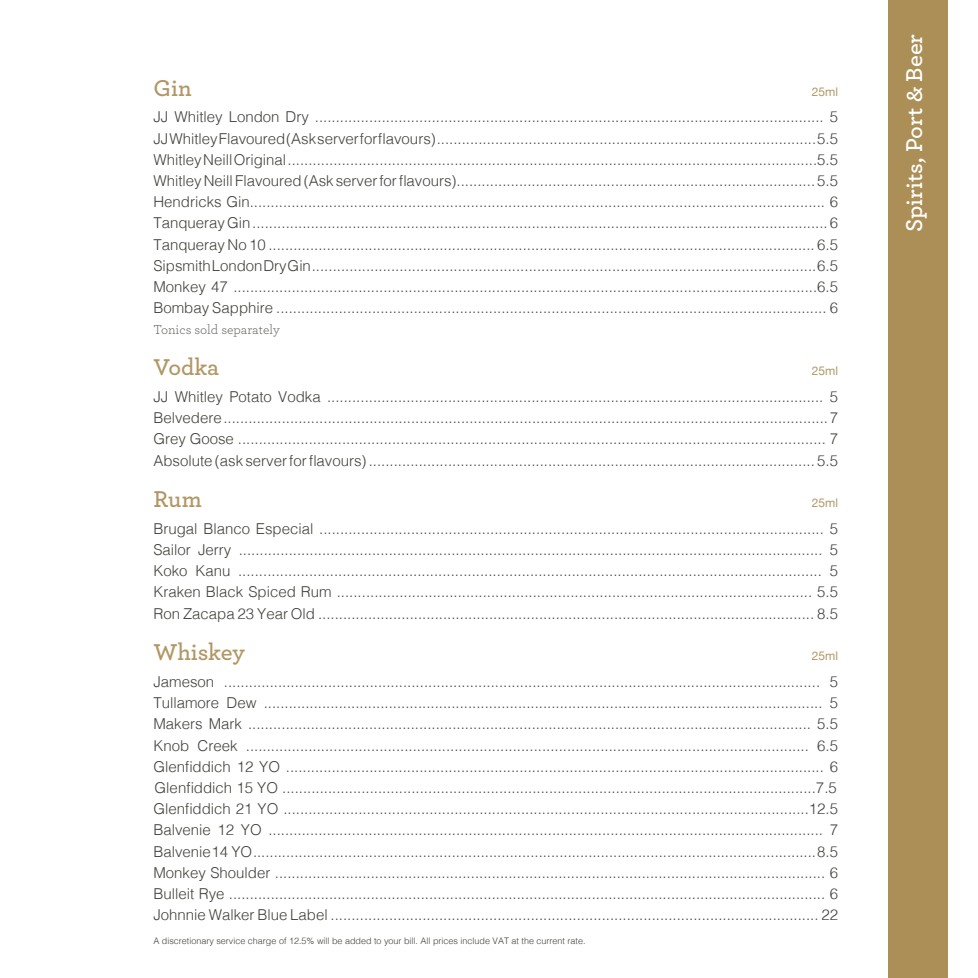
<style>
.page{position:relative;width:978px;height:978px;background:#fff}
.page>*{position:absolute;margin:0;border:0;box-sizing:border-box;transform-origin:0 0}
.SubHeader{font:600 24px "Archer";color:#fff}
.Spirit_Drink_Name{font:600 24px "Archer";letter-spacing:-.005em;color:#b19765}
.gin{font:600 24px "Archer";letter-spacing:-.005em;color:#b19765}
.SubHeader-2{font:600 24px "Archer";color:#b19765}
.Spirit_Drink_Name-2{font:300 15px "Helvetica";color:#40423c}
.gin-2{font:300 15px "Helvetica";color:#40423c}
.gin-3{font:13.5px "Archer";color:#6d6e69}
.Spirit_Drink_Name-3{font:12px "Helvetica Neue";color:#b19765}
.SubHeader-3{font:12px "Helvetica Neue";color:#b19765}
.gin-4{font:12px "Helvetica Neue";color:#b19765}
.Cocktail_Name{font:300 9px "Helvetica";color:#40423c}
</style>
<div class="page">
<div style="left:889px;top:0;width:59px;height:978px;background:#ab8f56"></div>
<p class="SubHeader-2" style="left:153px;top:70px;width:40px">Gin</p>
<p class="SubHeader-3" style="left:812px;top:83px;width:28px">25ml</p>
<p class="gin-2" style="left:153px;top:104px;width:686px">JJ Whitley London Dry .......................................................................................................................... 5</p>
<p class="gin-2" style="left:153px;top:125px;width:686px">JJ Whitley Flavoured (Ask server for flavours) ........................................................................................... 5.5</p>
<p class="gin-2" style="left:153px;top:147px;width:686px">Whitley Neill Original ...............................................................................................................................5.5</p>
<p class="gin-2" style="left:153px;top:168px;width:686px">Whitley Neill Flavoured (Ask server for flavours)...................................................................................... 5.5</p>
<p class="gin-2" style="left:153px;top:189px;width:686px">Hendricks Gin.......................................................................................................................................... 6</p>
<p class="gin-2" style="left:153px;top:210px;width:686px">Tanqueray Gin .......................................................................................................................................... 6</p>
<p class="gin-2" style="left:153px;top:232px;width:686px">Tanqueray No 10 ................................................................................................................................... 6.5</p>
<p class="gin-2" style="left:153px;top:253px;width:686px">Sipsmith London Dry Gin ......................................................................................................................... 6.5</p>
<p class="gin-2" style="left:153px;top:274px;width:686px">Monkey 47 ............................................................................................................................................6.5</p>
<p class="gin-2" style="left:153px;top:295px;width:686px">Bombay Sapphire .................................................................................................................................... 6</p>
<p class="gin-3" style="left:153px;top:320px;width:128px">Tonics sold separately</p>
<p class="gin" style="left:153px;top:349px;width:67px">Vodka</p>
<p class="gin-4" style="left:812px;top:362px;width:28px">25ml</p>
<p class="Spirit_Drink_Name-2" style="left:153px;top:384px;width:686px">JJ Whitley Potato Vodka ....................................................................................................................... 5</p>
<p class="Spirit_Drink_Name-2" style="left:153px;top:405px;width:686px">Belvedere ................................................................................................................................................. 7</p>
<p class="Spirit_Drink_Name-2" style="left:153px;top:426px;width:686px">Grey Goose ............................................................................................................................................. 7</p>
<p class="Spirit_Drink_Name-2" style="left:153px;top:448px;width:686px">Absolute (ask server for flavours) ........................................................................................................... 5.5</p>
<p class="Spirit_Drink_Name" style="left:153px;top:481px;width:50px">Rum</p>
<p class="Spirit_Drink_Name-3" style="left:812px;top:494px;width:28px">25ml</p>
<p class="Spirit_Drink_Name-2" style="left:153px;top:516px;width:686px">Brugal Blanco Especial ......................................................................................................................... 5</p>
<p class="Spirit_Drink_Name-2" style="left:153px;top:537px;width:686px">Sailor Jerry ............................................................................................................................................ 5</p>
<p class="Spirit_Drink_Name-2" style="left:153px;top:558px;width:686px">Koko Kanu ............................................................................................................................................ 5</p>
<p class="Spirit_Drink_Name-2" style="left:153px;top:579px;width:686px">Kraken Black Spiced Rum .................................................................................................................. 5.5</p>
<p class="Spirit_Drink_Name-2" style="left:153px;top:601px;width:686px">Ron Zacapa 23 Year Old ....................................................................................................................... 8.5</p>
<p class="Spirit_Drink_Name" style="left:153px;top:634px;width:93px">Whiskey</p>
<p class="Spirit_Drink_Name-3" style="left:812px;top:647px;width:28px">25ml</p>
<p class="Spirit_Drink_Name-2" style="left:153px;top:669px;width:686px">Jameson ............................................................................................................................................... 5</p>
<p class="Spirit_Drink_Name-2" style="left:153px;top:690px;width:686px">Tullamore Dew ...................................................................................................................................... 5</p>
<p class="Spirit_Drink_Name-2" style="left:153px;top:711px;width:686px">Makers Mark ....................................................................................................................................... 5.5</p>
<p class="Spirit_Drink_Name-2" style="left:153px;top:732px;width:686px">Knob Creek ....................................................................................................................................... 6.5</p>
<p class="Spirit_Drink_Name-2" style="left:153px;top:754px;width:686px">Glenfiddich 12 YO ................................................................................................................................. 6</p>
<p class="Spirit_Drink_Name-2" style="left:155px;top:775px;width:684px">Glenfiddich 15 YO ................................................................................................................................7.5</p>
<p class="Spirit_Drink_Name-2" style="left:153px;top:796px;width:686px">Glenfiddich 21 YO ..............................................................................................................................12.5</p>
<p class="Spirit_Drink_Name-2" style="left:153px;top:817px;width:686px">Balvenie 12 YO ..................................................................................................................................... 7</p>
<p class="Spirit_Drink_Name-2" style="left:153px;top:839px;width:686px">Balvenie 14 YO ........................................................................................................................................ 8.5</p>
<p class="Spirit_Drink_Name-2" style="left:153px;top:860px;width:686px">Monkey Shoulder .................................................................................................................................... 6</p>
<p class="Spirit_Drink_Name-2" style="left:153px;top:881px;width:686px">Bulleit Rye ............................................................................................................................................... 6</p>
<p class="Spirit_Drink_Name-2" style="left:153px;top:902px;width:686px">Johnnie Walker Blue Label ..................................................................................................................... 22</p>
<p class="Cocktail_Name" style="left:153px;top:933px;width:434px">A discretionary service charge of 12.5% will be added to your bill. All prices include VAT at the current rate.</p>
<p class="SubHeader" style="left:896px;top:232px;width:200px;rotate:-90deg">Spirits, Port &amp; Beer</p>
</div>
